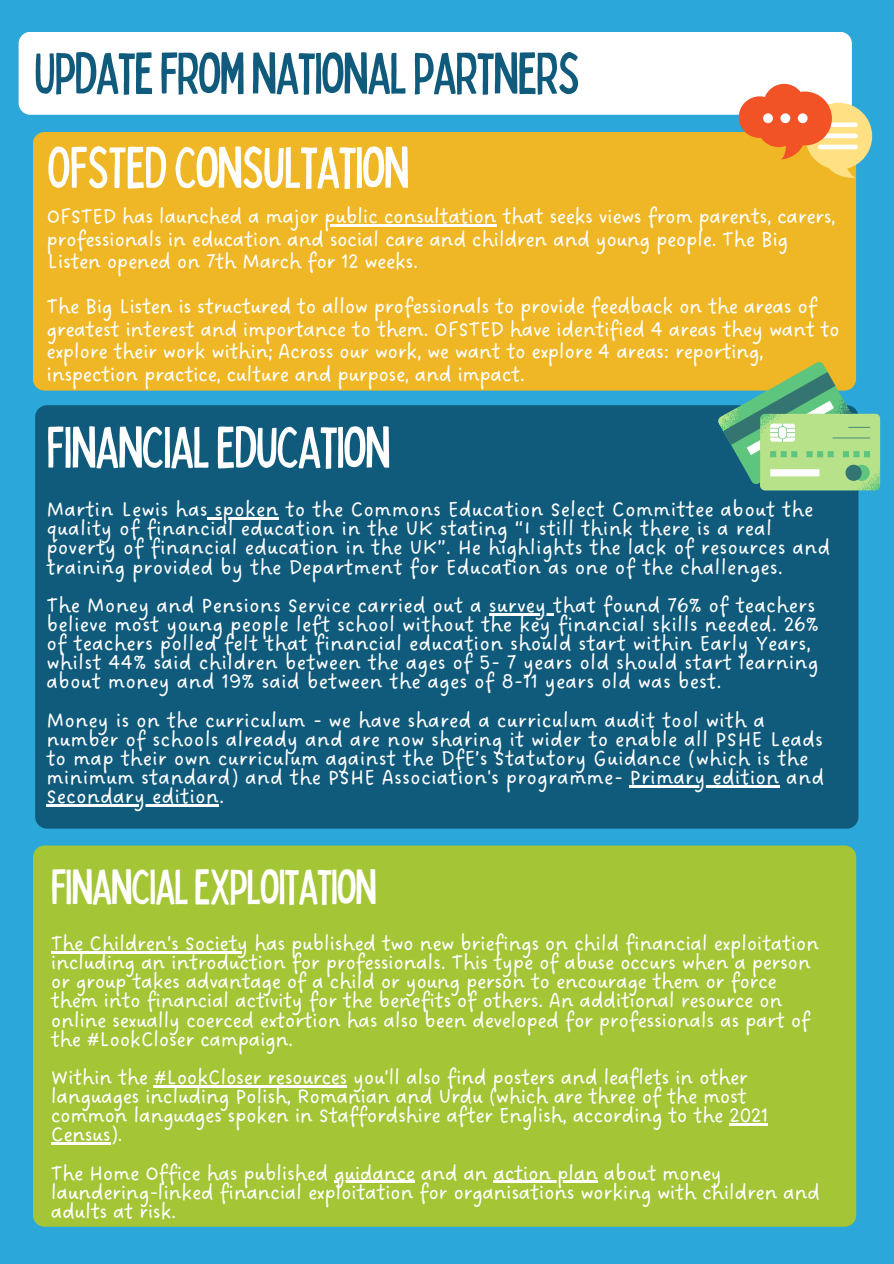
<style>
.page{position:relative;width:894px;height:1264px;background:#fff}
.page>*{position:absolute;margin:0;border:0;box-sizing:border-box;transform-origin:0 0}
.t1{font:condensed 58.5px "Bobby Jones";letter-spacing:-.025em;color:#fff}
.t2{font:condensed 58.5px "Bobby Jones";letter-spacing:-.025em;color:#105b7c}
.t3{font:condensed 49.5px "Bobby Jones";letter-spacing:-.025em;color:#fff}
.t4{font:22.5px/19.2px "DO Sans Regular";letter-spacing:-.025em;color:#fff}
.t5{font:22.5px/19.2px "DO Sans Regular";color:#fff}
</style>
<div class="page">
<div style="left:0;top:0;width:893px;height:1263px;background:#2ca7d9"></div>
<div style="left:19px;top:32px;width:832px;height:83px;background:#fff;border-radius:12px"></div>
<div style="left:33px;top:132px;width:822px;height:258px;background:#efb725;border-radius:12px"></div>
<div style="left:35px;top:405px;width:823px;height:423px;background:#105b7c;border-radius:12px"></div>
<hr style="left:208px;top:517px;width:71px;height:2px;background:#fff">
<hr style="left:488px;top:613px;width:65px;height:2px;background:#fff">
<hr style="left:629px;top:785px;width:150px;height:2px;background:#fff">
<hr style="left:46px;top:804px;width:173px;height:2px;background:#fff">
<div style="left:33px;top:845px;width:823px;height:381px;background:#a3c536;border-radius:12px"></div>
<hr style="left:51px;top:951px;width:197px;height:2px;background:#fff">
<hr style="left:154px;top:1085px;width:193px;height:2px;background:#fff">
<hr style="left:729px;top:1123px;width:38px;height:2px;background:#fff">
<hr style="left:51px;top:1142px;width:59px;height:2px;background:#fff">
<hr style="left:334px;top:1180px;width:80px;height:2px;background:#fff">
<hr style="left:493px;top:1180px;width:104px;height:2px;background:#fff">
<hr style="left:324px;top:224px;width:172px;height:2px;background:#fff">
<svg style="left:738px;top:84px;width:133px;height:95px"></svg>
<svg style="left:762px;top:113px;width:10px;height:10px"></svg>
<div style="left:780px;top:113px;width:10px;height:10px;background:#fff;border-radius:50%"></div>
<div style="left:797px;top:113px;width:10px;height:10px;background:#fff;border-radius:50%"></div>
<svg style="left:718px;top:362px;width:161px;height:128px"></svg>
<h1 class="t2" style="left:34px;top:35px;width:547px">UPDATEFROMNATIONALPARTNERS</h1>
<h1 class="t1" style="left:47px;top:130px;width:364px">OFSTEDCONSULTATION</h1>
<p class="t4" style="left:47px;top:206px;width:790px;line-height:22.5px">OFSTED has launched a major public consultation that seeks views from parents, carers, professionals in education and social care and children and young people. The Big<br>Listen opened on 7th March for 12 weeks.</p>
<p class="t4" style="left:47px;top:296px;width:794px;line-height:22.5px">The Big Listen is structured to allow professionals to provide feedback on the areas of greatest interest and importance to them. OFSTED have identified 4 areas they want to explore their work within; Across our work, we want to explore 4 areas: reporting, inspection practice, culture and purpose, and impact.</p>
<h1 class="t1" style="left:46px;top:409px;width:346px">FINANCIALEDUCATION</h1>
<p class="t5" style="left:46px;top:501px;width:785px">Martin Lewis has spoken to the Commons Education Select Committee about the quality of financial education in the UK stating “I still think there is a real poverty of financial education in the UK”. He highlights the lack of resources and training provided by the Department for Education as one of the challenges.</p>
<p class="t5" style="left:46px;top:596px;width:773px">The Money and Pensions Service carried out a survey that found 76% of teachers believe most young people left school without the key financial skills needed. 26% of teachers polled felt that financial education should start within Early Years, whilst 44% said children between the ages of 5- 7 years old should start learning about money and 19% said between the ages of 8-11 years old was best.</p>
<p class="t5" style="left:46px;top:711px;width:779px">Money is on the curriculum - we have shared a curriculum audit tool with a number of schools already and are now sharing it wider to enable all PSHE Leads to map their own curriculum against the DfE’s Statutory Guidance (which is the minimum standard) and the PSHE Association's programme- Primary edition and Secondary edition.</p>
<h2 class="t3" style="left:51px;top:855px;width:328px">FINANCIALEXPLOITATION</h2>
<p class="t4" style="left:51px;top:934px;width:769px">The Children’s Society has published two new briefings on child financial exploitation including an introduction for professionals. This type of abuse occurs when a person or group takes advantage of a child or young person to encourage them or force them into financial activity for the benefits of others. An additional resource on online sexually coerced extortion has also been developed for professionals as part of the #LookCloser campaign.</p>
<p class="t4" style="left:51px;top:1068px;width:718px">Within the #LookCloser resources you’ll also find posters and leaflets in other languages including Polish, Romanian and Urdu (which are three of the most common languages spoken in Staffordshire after English, according to the 2021<br>Census).</p>
<p class="t4" style="left:51px;top:1164px;width:770px">The Home Office has published guidance and an action plan about money laundering-linked financial exploitation for organisations working with children and adults at risk.</p>
</div>
